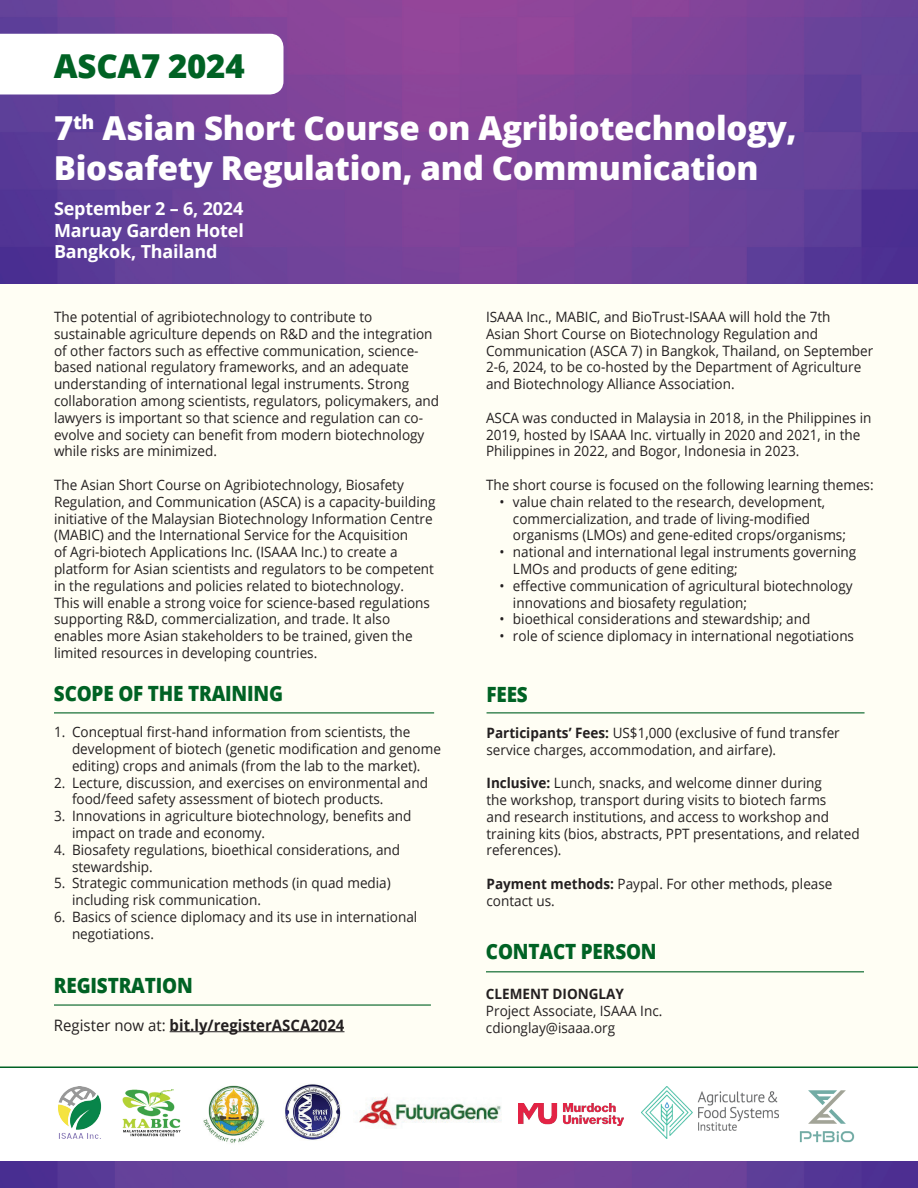
<style>
.page{position:relative;width:918px;height:1188px;background:#fff}
.page>*{position:absolute;margin:0;border:0;box-sizing:border-box;transform-origin:0 0}
.t1{font:800 33px/39.6px "Open Sans";letter-spacing:-.01em;color:#fff}
.t2{font:800 33px "Open Sans";color:#006224}
.t3{font:800 21px "Open Sans";letter-spacing:-.01em;color:#006224;scale:.9 1}
.t4{font:700 18px/21.6px "Open Sans";letter-spacing:-.01em;color:#fff;text-align:justify}
.t5{font:700 15.75px "Open Sans";color:#231f20;scale:.95 1}
.t6{font:14.25px/16.8px "Open Sans";color:#231f20;scale:.95 1}
.t7{font:700 14.25px "Open Sans";color:#231f20;scale:.95 1}
.s1{font-weight:400}
.s2{font-weight:700}
</style>
<div class="page">
<div style="left:0;top:283px;width:918px;height:783px;background:#fffef4"></div>
<img style="left:0;top:0;width:918px;height:284px">
<img style="left:0;top:1161px;width:918px;height:27px">
<svg style="left:0;top:34px;width:284px;height:60px"></svg>
<hr style="left:170px;top:1031px;width:175px;height:1px;background:#231f20">
<hr style="left:54px;top:712px;width:380px;height:1px;background:#006224">
<hr style="left:54px;top:1004px;width:377px;height:2px;background:#006224">
<hr style="left:0;top:1066px;width:918px;height:2px;background:#006224">
<hr style="left:487px;top:712px;width:378px;height:1px;background:#006224">
<hr style="left:486px;top:971px;width:378px;height:1px;background:#006224">
<img style="left:799px;top:1090px;width:56px;height:53px">
<img style="left:123px;top:1090px;width:58px;height:46px">
<img style="left:356px;top:1096px;width:146px;height:31px">
<img style="left:203px;top:1085px;width:61px;height:58px">
<img style="left:58px;top:1087px;width:44px;height:51px">
<img style="left:284px;top:1084px;width:57px;height:56px">
<img style="left:519px;top:1103px;width:104px;height:23px">
<img style="left:641px;top:1087px;width:138px;height:51px">
<h1 class="t2" style="left:54px;top:41px;width:23px">asca</h1>
<h1 class="t2" style="left:141px;top:41px;width:105px">7 2024</h1>
<h1 class="t1" style="left:54px;top:106px;width:744px">7<sup>th</sup> Asian Short Course on Agribiotechnology,<br>Biosafety Regulation, and Communication</h1>
<p class="t4" style="left:54px;top:197px;width:191px">September 2 – 6, 2024<br>Maruay Garden Hotel Bangkok, Thailand</p>
<p class="t6" style="left:54px;top:308px;width:407px">The potential of agribiotechnology to contribute to sustainable agriculture depends on R&amp;D and the integration of other factors such as effective communication, science&shy;based national regulatory frameworks, and an adequate understanding of international legal instruments. Strong collaboration among scientists, regulators, policymakers, and lawyers is important so that science and regulation can co&shy;evolve and society can benefit from modern biotechnology while risks are minimized.</p>
<p class="t6" style="left:54px;top:476px;width:403px">The Asian Short Course on Agribiotechnology, Biosafety Regulation, and Communication (ASCA) is a capacity-building initiative of the Malaysian Biotechnology Information Centre (MABIC) and the International Service for the Acquisition<br>of Agri-biotech Applications Inc. (ISAAA Inc.) to create a platform for Asian scientists and regulators to be competent in the regulations and policies related to biotechnology.<br>This will enable a strong voice for science-based regulations supporting R&amp;D, commercialization, and trade. It also enables more Asian stakeholders to be trained, given the limited resources in developing countries.</p>
<h2 class="t3" style="left:54px;top:678px;width:256px">scope of the training</h2>
<p class="t6" style="left:72px;top:723px;width:390px;text-indent:-18px">1. Conceptual first-hand information from scientists, the development of biotech (genetic modification and genome editing) crops and animals (from the lab to the market).</p>
<p class="t6" style="left:72px;top:774px;width:376px;text-indent:-18px">2. Lecture, discussion, and exercises on environmental and food/feed safety assessment of biotech products.</p>
<p class="t6" style="left:72px;top:807px;width:359px;text-indent:-18px">3. Innovations in agriculture biotechnology, benefits and impact on trade and economy.</p>
<p class="t6" style="left:72px;top:841px;width:347px;text-indent:-18px">4. Biosafety regulations, bioethical considerations, and stewardship.</p>
<p class="t6" style="left:72px;top:875px;width:337px;text-indent:-18px">5. Strategic communication methods (in quad media) including risk communication.</p>
<p class="t6" style="left:72px;top:908px;width:365px;text-indent:-18px">6. Basics of science diplomacy and its use in international negotiations.</p>
<h2 class="t3" style="left:54px;top:970px;width:156px">registration</h2>
<p class="t5" style="left:54px;top:1014px;width:307px"><span class="s1">Register now at:</span> bit.ly/registerASCA2024</p>
<p class="t6" style="left:486px;top:308px;width:409px">ISAAA Inc., MABIC, and BioTrust-ISAAA will hold the 7th<br>Asian Short Course on Biotechnology Regulation and Communication (ASCA 7) in Bangkok, Thailand, on September 2-6, 2024, to be co-hosted by the Department of Agriculture and Biotechnology Alliance Association.</p>
<p class="t6" style="left:486px;top:409px;width:407px">ASCA was conducted in Malaysia in 2018, in the Philippines in<br>2019, hosted by ISAAA Inc. virtually in 2020 and 2021, in the<br>Philippines in 2022, and Bogor, Indonesia in 2023.</p>
<p class="t6" style="left:486px;top:476px;width:410px">The short course is focused on the following learning themes:</p>
<p class="t6" style="left:513px;top:493px;width:352px;text-indent:-13px">• value chain related to the research, development, commercialization, and trade of living-modified organisms (LMOs) and gene-edited crops/organisms;</p>
<p class="t6" style="left:513px;top:543px;width:363px;text-indent:-13px">• national and international legal instruments governing<br>LMOs and products of gene editing;</p>
<p class="t6" style="left:513px;top:577px;width:359px;text-indent:-13px">• effective communication of agricultural biotechnology innovations and biosafety regulation;</p>
<p class="t6" style="left:499px;top:610px;width:329px">• bioethical considerations and stewardship; and</p>
<p class="t6" style="left:499px;top:627px;width:375px">• role of science diplomacy in international negotiations</p>
<h2 class="t3" style="left:487px;top:678px;width:46px">fees</h2>
<p class="t6" style="left:487px;top:724px;width:373px"><span class="s2">Participants’ Fees:</span> US$1,000 (exclusive of fund transfer service charges, accommodation, and airfare).</p>
<p class="t6" style="left:487px;top:774px;width:394px"><span class="s2">Inclusive:</span> Lunch, snacks, and welcome dinner during<br>the workshop, transport during visits to biotech farms<br>and research institutions, and access to workshop and training kits (bios, abstracts, PPT presentations, and related references).</p>
<p class="t6" style="left:487px;top:875px;width:366px"><span class="s2">Payment methods:</span> Paypal. For other methods, please contact us.</p>
<h2 class="t3" style="left:486px;top:936px;width:191px">contact person</h2>
<p class="t7" style="left:486px;top:984px;width:147px">clem ent dionglay</p>
<p class="t6" style="left:486px;top:1002px;width:187px">Project Associate, ISAAA Inc. cdionglay@isaaa.org</p>
</div>
